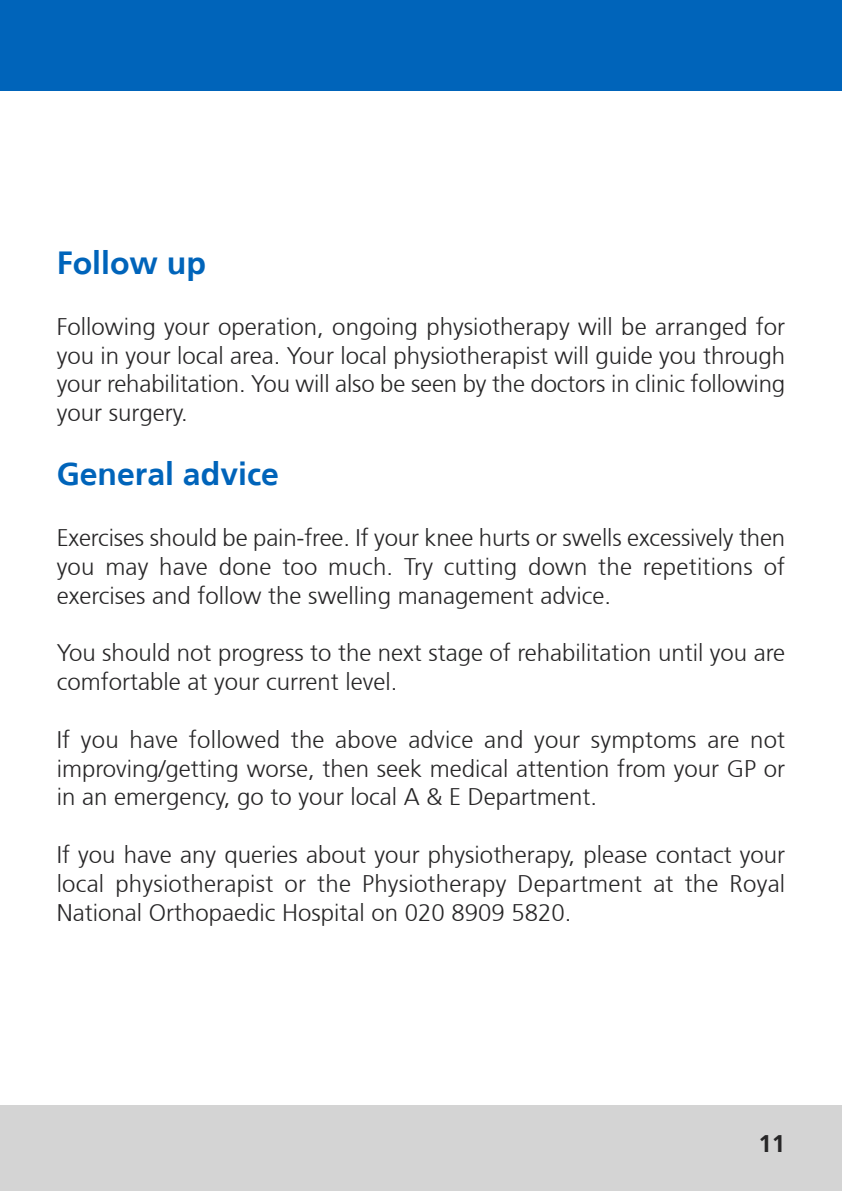
<style>
.page{position:relative;width:842px;height:1191px;background:#fff}
.page>*{position:absolute;margin:0;border:0;box-sizing:border-box;transform-origin:0 0}
.t1{font:700 32px "Frutiger 65";color:#0064ba}
.t2{font:300 24px/28.8px "Frutiger 45";color:#272627;text-align:justify}
.t3{font:700 24px "Frutiger 65";color:#272627}
</style>
<div class="page">
<div style="left:0;top:0;width:842px;height:91px;background:#0064ba"></div>
<div style="left:0;top:1106px;width:842px;height:85px;background:#d4d4d4"></div>
<h1 class="t1" style="left:57px;top:244px;width:151px">Follow up</h1>
<p class="t2" style="left:57px;top:312px;width:730px">Following your operation, ongoing physiotherapy will be arranged for you in your local area. Your local physiotherapist will guide you through your rehabilitation. You will also be seen by the doctors in clinic following your surgery.</p>
<h1 class="t1" style="left:57px;top:455px;width:224px">General advice</h1>
<p class="t2" style="left:57px;top:524px;width:730px">Exercises should be pain-free. If your knee hurts or swells excessively then you may have done too much. Try cutting down the repetitions of exercises and follow the swelling management advice.</p>
<p class="t2" style="left:57px;top:639px;width:730px">You should not progress to the next stage of rehabilitation until you are comfortable at your current level.</p>
<p class="t2" style="left:57px;top:725px;width:730px">If you have followed the above advice and your symptoms are not improving/getting worse, then seek medical attention from your GP or in an emergency, go to your local A &amp; E Department.</p>
<p class="t2" style="left:57px;top:840px;width:730px">If you have any queries about your physiotherapy, please contact your local physiotherapist or the Physiotherapy Department at the Royal National Orthopaedic Hospital on 020 8909 5820.</p>
<p class="t3" style="left:759px;top:1129px;width:28px">11</p>
</div>
